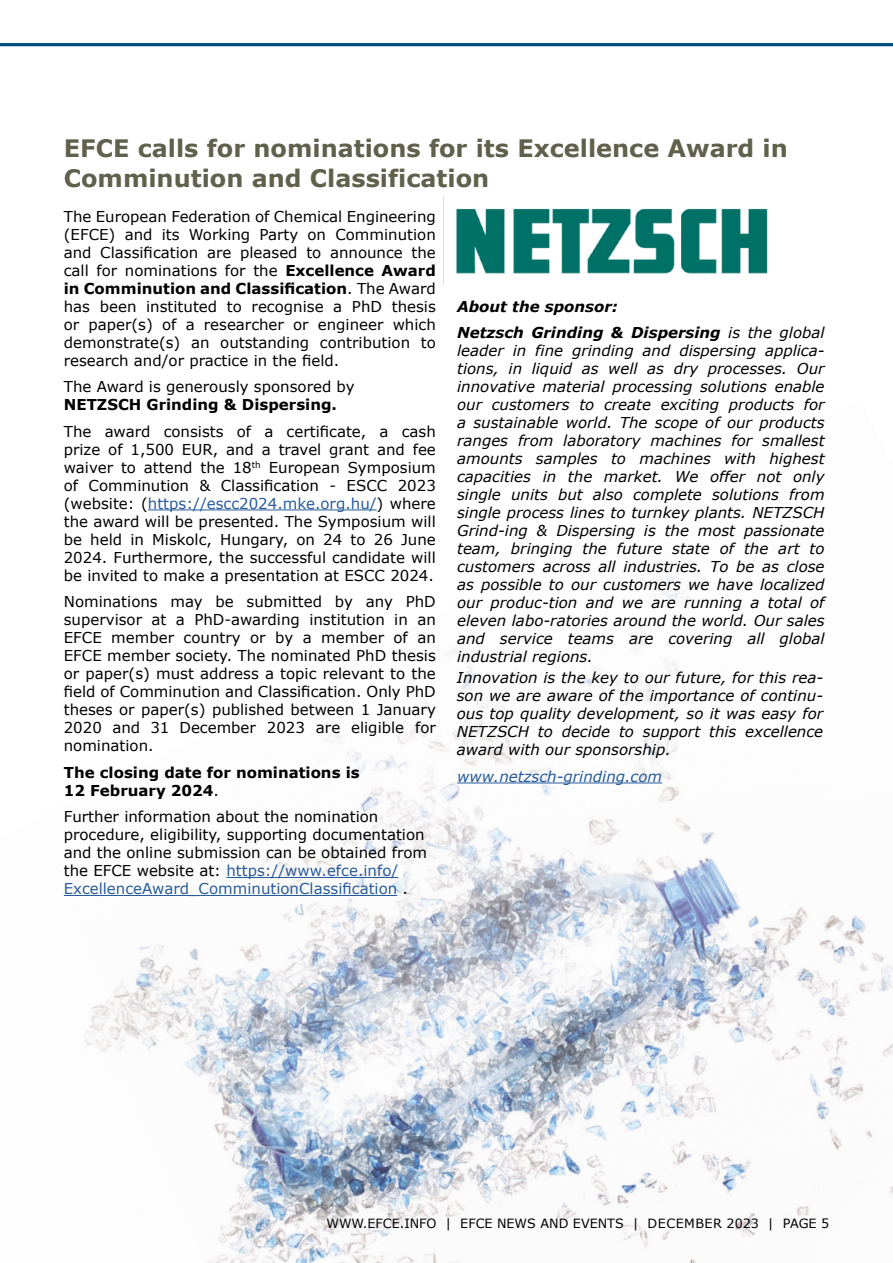
<style>
.page{position:relative;width:893px;height:1263px;background:#fff}
.page>*{position:absolute;margin:0;border:0;box-sizing:border-box;transform-origin:0 0}
.Main_head{font:700 24px/30px "Verdana";color:#60604d}
.Heading_6{font:15px/18px "Verdana";color:#000;text-align:justify}
.t1{font:italic 15px/18px "Verdana";color:#000;text-align:justify}
.Standard1{font:15px/18px "Verdana";color:#000}
.Standard1-2{font:700 15px/18px "Verdana";color:#000}
.t2{font:italic 15px "Verdana";color:#275b9b}
.t3{font:italic 700 15px "Verdana";color:#000}
.Author_intro{font:12.75px "Verdana";color:#000}
.s1{font-weight:700}
.s2{color:#275b9b}
.s3{font-weight:400}
.s4{font-style:inherit}
</style>
<div class="page">
<img style="left:63px;top:510px;width:830px;height:753px">
<hr style="left:0;top:43px;width:893px;height:3px;background:#024b81">
<hr style="left:148px;top:509px;width:229px;height:1px;background:#275b9b">
<hr style="left:226px;top:877px;width:172px;height:1px;background:#275b9b">
<hr style="left:64px;top:895px;width:333px;height:1px;background:#275b9b">
<hr style="left:457px;top:782px;width:205px;height:1px;background:#275b9b">
<img style="left:443px;top:197px;width:325px;height:88px">
<p class="Main_head" style="left:64px;top:132px;width:726px">EFCE calls for nominations for its Excellence Award in<br>Comminution and Classification</p>
<p class="Heading_6" style="left:64px;top:207px;width:374px">The European Federation of Chemical Engineering (EFCE) and its Working Party on Comminution and Classification are pleased to announce the call for nominations for the <span class="s1">Excellence Award in Comminution and Classification</span>. The Award has been instituted to recognise a PhD thesis or paper(s) of a researcher or engineer which demonstrate(s) an outstanding contribution to research and/or practice in the field.</p>
<p class="Heading_6" style="left:64px;top:377px;width:292px">The Award is generously sponsored by<br><span class="s1">NETZSCH Grinding &amp; Dispersing.</span></p>
<p class="Heading_6" style="left:64px;top:422px;width:374px">The award consists of a certificate, a cash prize of 1,500 EUR, and a travel grant and fee waiver to attend the 18<sup>th</sup> European Symposium of Comminution &amp; Classification - ESCC 2023 (website: (<span class="s2">https://escc2024.mke.org.hu/</span>) where the award will be presented. The Symposium will be held in Miskolc, Hungary, on 24 to 26 June 2024. Furthermore, the successful candidate will be invited to make a presentation at ESCC 2024.</p>
<p class="Heading_6" style="left:64px;top:592px;width:374px">Nominations may be submitted by any PhD supervisor at a PhD-awarding institution in an EFCE member country or by a member of an EFCE member society. The nominated PhD thesis or paper(s) must address a topic relevant to the field of Comminution and Classification. Only PhD theses or paper(s) published between 1 January 2020 and 31 December 2023 are eligible for nomination.</p>
<p class="Standard1-2" style="left:64px;top:763px;width:297px">The closing date for nominations is<br>12 February 2024<span class="s3">.</span></p>
<p class="Standard1" style="left:64px;top:807px;width:365px">Further information about the nomination procedure, eligibility, supporting documentation and the online submission can be obtained from the EFCE website at: <span class="s2">https://www.efce.info/ ExcellenceAward_ComminutionClassification</span> .</p>
<p class="t3" style="left:457px;top:295px;width:162px">About the sponsor:</p>
<p class="t1" style="left:457px;top:323px;width:369px"><span class="s1">Netzsch Grinding &amp; Dispersing</span> is the global leader in fine grinding and dispersing applica&shy;tions, in liquid as well as dry processes. Our innovative material processing solutions enable our customers to create exciting products for a sustainable world. The scope of our products ranges from laboratory machines for smallest amounts samples to machines with highest <span class="s4">ca</span>pacities in the market. We offer not only single units but also complete solutions from single process lines to turnkey plants. NETZSCH Grind-ing &amp; Dispersing is the most passionate team, bringing the future state of the art to customers across all industries. To be as close as possible to our customers we have localized our produc-tion and we are running a total of eleven labo-ratories around the world. Our sales and service teams are covering all global industrial regions.</p>
<p class="t1" style="left:457px;top:668px;width:368px">Innovation is the key to our future, for this rea&shy;son we are aware of the importance of continu&shy;ous top quality development, so it was easy for <span class="s4">NETZSCH to decide to support this excellence award with our sponsorship.</span></p>
<p class="t2" style="left:457px;top:766px;width:207px">www.netzsch-grinding.com</p>
<p class="Author_intro" style="left:326px;top:1215px;width:504px">WWW.EFCE.INFO | EFCE NEWS AND EVENTS | DECEMBER 2023 | PAGE 5</p>
</div>
